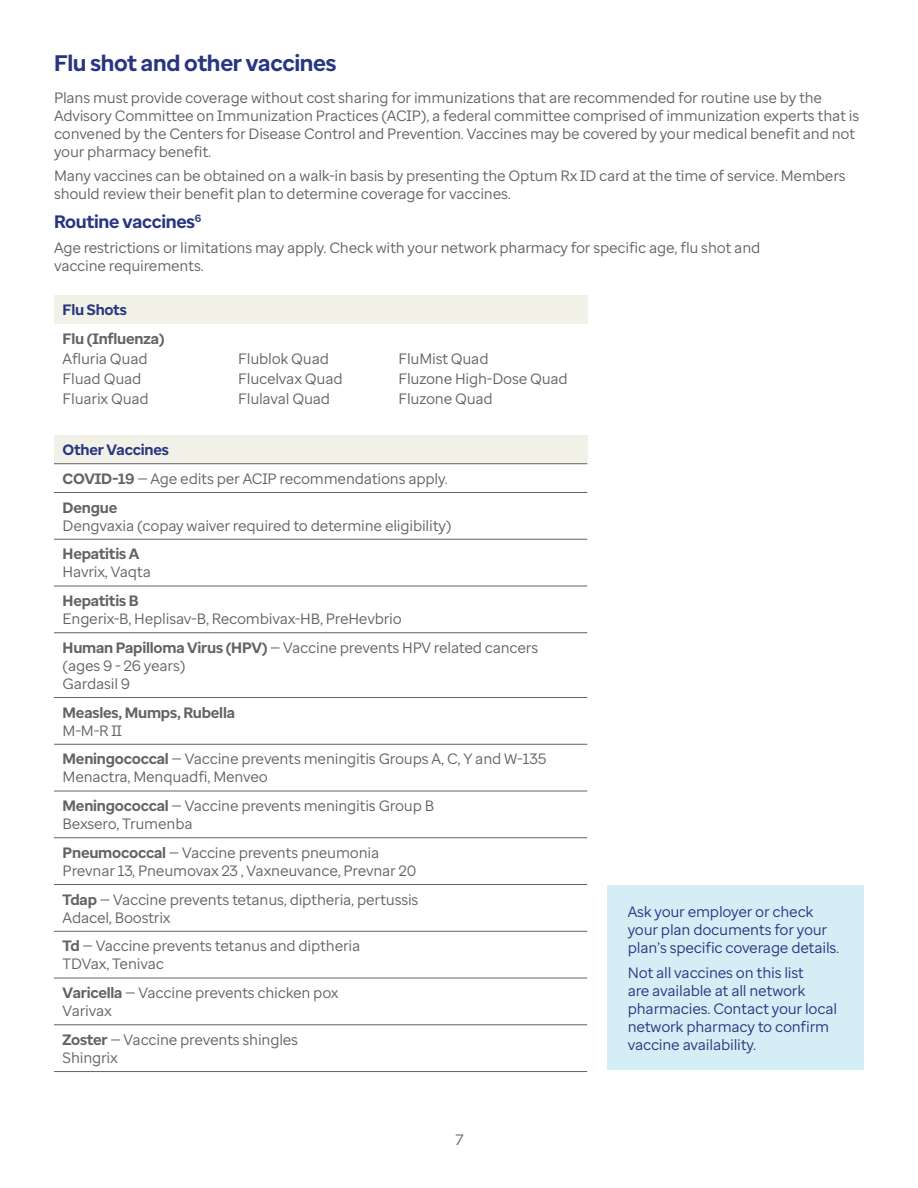
<style>
.page{position:relative;width:918px;height:1188px;background:#fff}
.page>*{position:absolute;margin:0;border:0;box-sizing:border-box;transform-origin:0 0}
.Subhead{font:700 22.5px "Optum Sans";letter-spacing:-.015em;color:#283582}
.Body_copy{font:700 18px "Optum Sans";letter-spacing:-.015em;color:#283582}
.Body_copy-2{font:15px/18px "Optum Sans";letter-spacing:-.015em;color:#636366}
.Body_copy-3{font:15px/18px "Optum Sans";letter-spacing:-.015em;color:#283582}
.Body_copy-4{font:700 15px/18px "Optum Sans";letter-spacing:-.015em;color:#636366}
.Body_copy-5{font:700 15px "Optum Sans";letter-spacing:-.015em;color:#283582}
.s1{font-weight:700}
.s2{font-weight:400}
</style>
<div class="page">
<div style="left:54px;top:295px;width:533px;height:29px;background:#f1f1e7"></div>
<div style="left:54px;top:435px;width:533px;height:29px;background:#f1f1e7"></div>
<hr style="left:54px;top:586px;width:533px;height:1px;background:#636366">
<hr style="left:54px;top:632px;width:533px;height:1px;background:#636366">
<hr style="left:54px;top:697px;width:533px;height:1px;background:#636366">
<hr style="left:54px;top:744px;width:533px;height:1px;background:#636366">
<hr style="left:54px;top:791px;width:533px;height:1px;background:#636366">
<hr style="left:54px;top:838px;width:533px;height:1px;background:#636366">
<hr style="left:54px;top:884px;width:533px;height:1px;background:#636366">
<hr style="left:54px;top:931px;width:533px;height:1px;background:#636366">
<hr style="left:54px;top:978px;width:533px;height:1px;background:#636366">
<hr style="left:54px;top:1025px;width:533px;height:1px;background:#636366">
<hr style="left:54px;top:1071px;width:533px;height:1px;background:#636366">
<hr style="left:54px;top:463px;width:533px;height:1px;background:#636366">
<hr style="left:54px;top:492px;width:533px;height:1px;background:#636366">
<hr style="left:54px;top:539px;width:533px;height:1px;background:#636366">
<div style="left:608px;top:886px;width:256px;height:184px;background:#d5eef5"></div>
<p class="Subhead" style="left:54px;top:49px;width:284px">Flu shot and other vaccines</p>
<p class="Body_copy-2" style="left:54px;top:88px;width:807px">Plans must provide coverage without cost sharing for immunizations that are recommended for routine use by the Advisory Committee on Immunization Practices (ACIP), a federal committee comprised of immunization experts that is convened by the Centers for Disease Control and Prevention. Vaccines may be covered by your medical benefit and not your pharmacy benefit.</p>
<p class="Body_copy-2" style="left:54px;top:167px;width:793px">Many vaccines can be obtained on a walk-in basis by presenting the Optum Rx ID card at the time of service. Members should review their benefit plan to determine coverage for vaccines.</p>
<p class="Body_copy" style="left:54px;top:210px;width:149px">Routine vaccines<sup>6</sup></p>
<p class="Body_copy-2" style="left:54px;top:238px;width:708px">Age restrictions or limitations may apply. Check with your network pharmacy for specific age, flu shot and vaccine requirements.</p>
<p class="Body_copy-5" style="left:63px;top:300px;width:66px">Flu Shots</p>
<p class="Body_copy-4" style="left:63px;top:329px;width:103px">Flu (Influenza)</p>
<p class="Body_copy-2" style="left:63px;top:349px;width:87px">Afluria Quad</p>
<p class="Body_copy-2" style="left:238px;top:349px;width:92px">Flublok Quad</p>
<p class="Body_copy-2" style="left:398px;top:349px;width:92px">FluMist Quad</p>
<p class="Body_copy-2" style="left:63px;top:369px;width:80px">Fluad Quad</p>
<p class="Body_copy-2" style="left:238px;top:369px;width:106px">Flucelvax Quad</p>
<p class="Body_copy-2" style="left:398px;top:369px;width:171px">Fluzone High-Dose Quad</p>
<p class="Body_copy-2" style="left:63px;top:390px;width:88px">Fluarix Quad</p>
<p class="Body_copy-2" style="left:238px;top:390px;width:94px">Flulaval Quad</p>
<p class="Body_copy-2" style="left:398px;top:390px;width:96px">Fluzone Quad</p>
<p class="Body_copy-5" style="left:63px;top:440px;width:108px">Other Vaccines</p>
<p class="Body_copy-2" style="left:63px;top:469px;width:387px"><span class="s1">COVID-19</span> — Age edits per ACIP recommendations apply.</p>
<p class="Body_copy-2" style="left:63px;top:498px;width:390px"><span class="s1">Dengue<br></span>Dengvaxia (copay waiver required to determine eligibility)</p>
<p class="Body_copy-2" style="left:63px;top:545px;width:90px"><span class="s1">Hepatitis A<br></span>Havrix, Vaqta</p>
<p class="Body_copy-2" style="left:63px;top:592px;width:341px"><span class="s1">Hepatitis B<br></span>Engerix-B, Heplisav-B, Recombivax-HB, PreHevbrio</p>
<p class="Body_copy-2" style="left:63px;top:638px;width:477px"><span class="s1">Human Papilloma Virus (HPV)</span> — Vaccine prevents HPV related cancers (ages 9 - 26 years)<br>Gardasil 9</p>
<p class="Body_copy-4" style="left:63px;top:703px;width:174px">Measles, Mumps, Rubella<br><span class="s2">M-M-R II</span></p>
<p class="Body_copy-2" style="left:63px;top:750px;width:485px"><span class="s1">Meningococcal</span> — Vaccine prevents meningitis Groups A, C, Y and W-135<br>Menactra, Menquadfi, Menveo</p>
<p class="Body_copy-2" style="left:63px;top:797px;width:373px"><span class="s1">Meningococcal</span> — Vaccine prevents meningitis Group B<br>Bexsero, Trumenba</p>
<p class="Body_copy-2" style="left:63px;top:843px;width:355px"><span class="s1">Pneumococcal</span> — Vaccine prevents pneumonia<br>Prevnar 13, Pneumovax 23 , Vaxneuvance, Prevnar 20</p>
<p class="Body_copy-2" style="left:63px;top:890px;width:357px"><span class="s1">Tdap</span> — Vaccine prevents tetanus, diptheria, pertussis<br>Adacel, Boostrix</p>
<p class="Body_copy-2" style="left:63px;top:937px;width:299px"><span class="s1">Td</span> — Vaccine prevents tetanus and diptheria<br>TDVax, Tenivac</p>
<p class="Body_copy-2" style="left:63px;top:984px;width:278px"><span class="s1">Varicella</span> — Vaccine prevents chicken pox<br>Varivax</p>
<p class="Body_copy-2" style="left:63px;top:1030px;width:237px"><span class="s1">Zoster</span> — Vaccine prevents shingles<br>Shingrix</p>
<p class="Body_copy-3" style="left:628px;top:903px;width:213px">Ask your employer or check your plan documents for your plan’s specific coverage details.</p>
<p class="Body_copy-3" style="left:628px;top:964px;width:211px">Not all vaccines on this list<br>are available at all network pharmacies. Contact your local network pharmacy to confirm vaccine availability.</p>
<p class="Body_copy-2" style="left:455px;top:1131px;width:10px">7</p>
</div>
